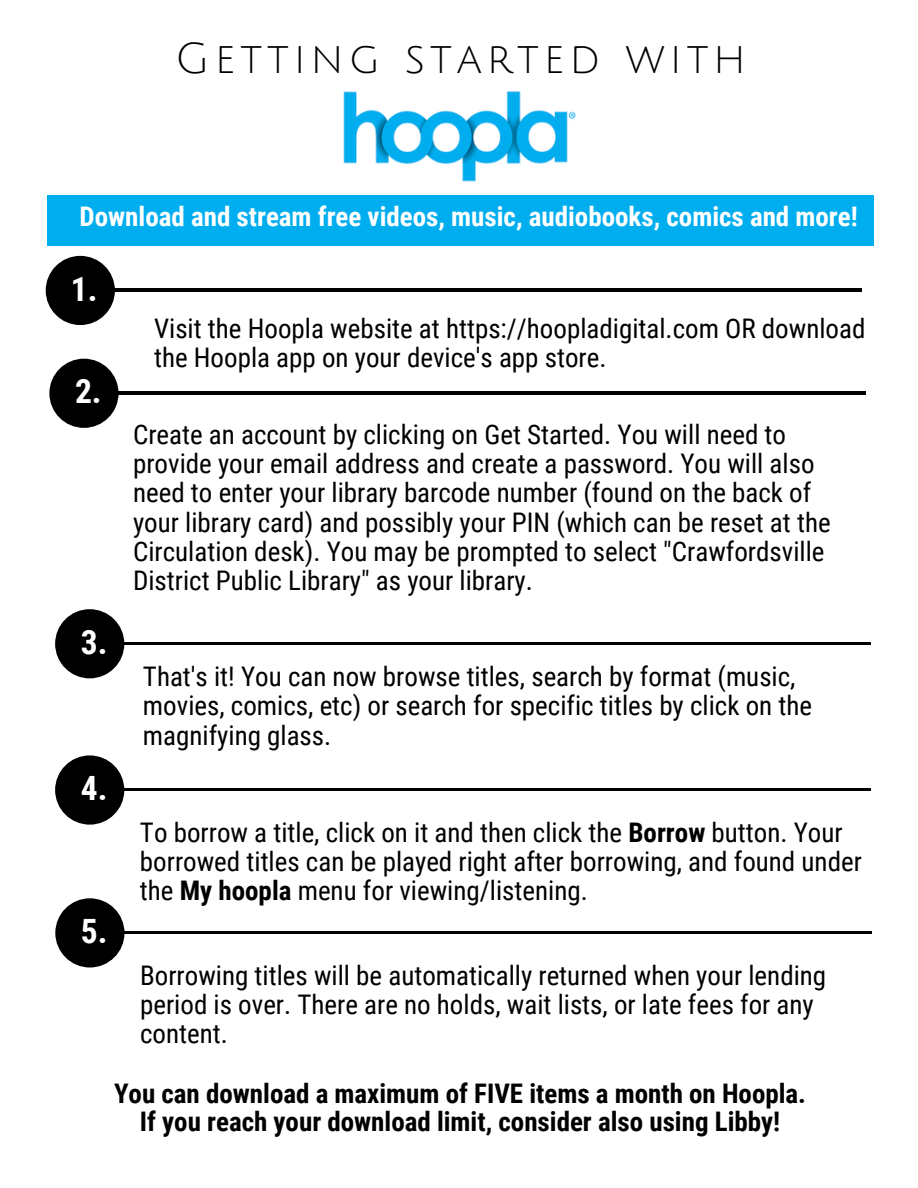
<style>
.page{position:relative;width:918px;height:1188px;background:#fff}
.page>*{position:absolute;margin:0;border:0;box-sizing:border-box;transform-origin:0 0}
.t1{font:42px "Julius Sans One";letter-spacing:.115em;color:#000}
.t2{font:700 33.45px "Roboto Condensed";color:#fff}
.t3{font:27px/29.2px "Roboto Condensed";color:#000}
.t4{font:700 27px/28.7px "Roboto Condensed";color:#000;text-align:center}
.t5{font:700 27px "Roboto Condensed";color:#fff}
.s1{font-weight:700}
</style>
<div class="page">
<div style="left:47px;top:195px;width:827px;height:51px;background:#00aeef"></div>
<div style="left:46px;top:256px;width:69px;height:69px;background:#000;border-radius:50%"></div>
<hr style="left:82px;top:289px;width:780px;height:2px;background:#000">
<div style="left:49px;top:359px;width:70px;height:69px;background:#000;border-radius:50%"></div>
<hr style="left:86px;top:392px;width:780px;height:2px;background:#000">
<div style="left:55px;top:609px;width:69px;height:69px;background:#000;border-radius:50%"></div>
<hr style="left:91px;top:642px;width:780px;height:3px;background:#000">
<div style="left:55px;top:755px;width:69px;height:70px;background:#000;border-radius:50%"></div>
<hr style="left:91px;top:789px;width:780px;height:2px;background:#000">
<img style="left:343px;top:91px;width:233px;height:91px">
<div style="left:55px;top:898px;width:70px;height:70px;background:#000;border-radius:50%"></div>
<hr style="left:92px;top:931px;width:779px;height:3px;background:#000">
<h1 class="t1" style="left:175px;top:37px;width:572px">GETTING STARTED WITH</h1>
<p class="t5" style="left:80px;top:201px;width:780px">Download and stream free videos, music, audiobooks, comics and more!</p>
<h3 class="t2" style="left:71px;top:270px;width:28px">1.</h3>
<p class="t2" style="left:75px;top:372px;width:28px">2.</p>
<h2 class="t2" style="left:81px;top:623px;width:28px">3.</h2>
<p class="t2" style="left:81px;top:769px;width:28px">4.</p>
<h3 class="t2" style="left:81px;top:912px;width:28px">5.</h3>
<h2 class="t3" style="left:154px;top:314px;width:713px">Visit the Hoopla website at https://hoopladigital.com OR download the Hoopla app on your device's app store.</h2>
<h2 class="t3" style="left:133px;top:420px;width:699px">Create an account by clicking on Get Started. You will need to provide your email address and create a password. You will also need to enter your library barcode number (found on the back of your library card) and possibly your PIN (which can be reset at the Circulation desk). You may be prompted to select "Crawfordsville District Public Library" as your library.</h2>
<p class="t3" style="left:143px;top:662px;width:671px">That's it! You can now browse titles, search by format (music, movies, comics, etc) or search for specific titles by click on the magnifying glass.</p>
<h2 class="t3" style="left:140px;top:818px;width:723px">To borrow a title, click on it and then click the <span class="s1">Borrow</span> button. Your borrowed titles can be played right after borrowing, and found under the <span class="s1">My hoopla</span> menu for viewing/listening.</h2>
<p class="t3" style="left:140px;top:961px;width:688px">Borrowing titles will be automatically returned when your lending period is over. There are no holds, wait lists, or late fees for any content.</p>
<p class="t4" style="left:114px;top:1079px;width:694px">You can download a maximum of FIVE items a month on Hoopla.<br>If you reach your download limit, consider also using Libby!</p>
</div>
